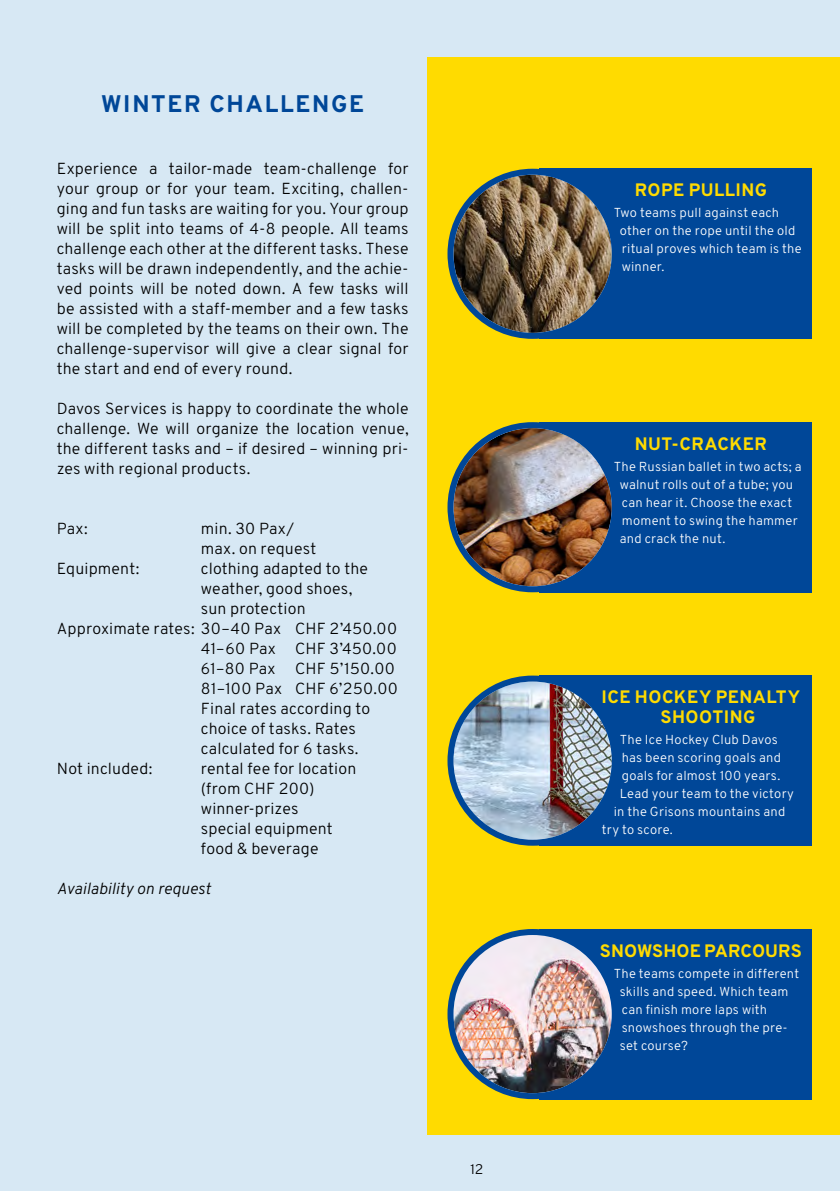
<style>
.page{position:relative;width:840px;height:1191px;background:#fff}
.page>*{position:absolute;margin:0;border:0;box-sizing:border-box;transform-origin:0 0}
.t1{font:800 24px "Overpass";letter-spacing:.07em;color:#004798}
.t2{font:800 18px/20px "Overpass";letter-spacing:.025em;color:#ffdb00}
.t3{font:800 18px "Overpass";letter-spacing:.005em;color:#ffdb00}
.t4{font:300 16px/20px "Overpass";letter-spacing:.01em;color:#000;text-align:justify}
.t5{font:italic 300 16px "Overpass";letter-spacing:.005em;color:#000}
.t6{font:300 14px "Overpass";color:#000}
.t7{font:300 13px/18px "Overpass";letter-spacing:.02em;color:#fff}
</style>
<div class="page">
<div style="left:0;top:0;width:839px;height:1191px;background:#d7e8f4"></div>
<div style="left:427px;top:57px;width:412px;height:1077px;background:#ffdb00"></div>
<div style="left:539px;top:169px;width:272px;height:170px;background:#004798"></div>
<svg style="left:450px;top:172px;width:164px;height:164px"></svg>
<img style="left:453px;top:175px;width:158px;height:158px;border-radius:79px">
<div style="left:447px;top:169px;width:170px;height:170px;border:6px solid #004798;border-radius:50%"></div>
<div style="left:539px;top:422px;width:272px;height:170px;background:#004798"></div>
<svg style="left:450px;top:425px;width:164px;height:164px"></svg>
<img style="left:453px;top:428px;width:158px;height:158px;border-radius:79px">
<div style="left:447px;top:422px;width:170px;height:170px;border:6px solid #004798;border-radius:50%"></div>
<div style="left:539px;top:675px;width:272px;height:170px;background:#004798"></div>
<svg style="left:450px;top:678px;width:164px;height:164px"></svg>
<img style="left:453px;top:681px;width:158px;height:158px;border-radius:79px">
<div style="left:447px;top:675px;width:170px;height:170px;border:6px solid #004798;border-radius:50%"></div>
<div style="left:539px;top:929px;width:272px;height:170px;background:#004798"></div>
<svg style="left:450px;top:932px;width:164px;height:164px"></svg>
<img style="left:453px;top:935px;width:158px;height:158px;border-radius:79px">
<div style="left:447px;top:929px;width:170px;height:170px;border:6px solid #004798;border-radius:50%"></div>
<h1 class="t1" style="left:101px;top:88px;width:264px">WINTER CHALLENGE</h1>
<p class="t4" style="left:57px;top:158px;width:353px">Experience a tailor-made team-challenge for your group or for your team. Exciting, challen&shy;ging and fun tasks are waiting for you. Your group will be split into teams of 4-8 people. All teams challenge each other at the different tasks. These tasks will be drawn independently, and the achie&shy;ved points will be noted down. A few tasks will be assisted with a staff-member and a few tasks will be completed by the teams on their own. The challenge-supervisor will give a clear signal for the start and end of every round.</p>
<p class="t4" style="left:57px;top:398px;width:353px">Davos Services is happy to coordinate the whole challenge. We will organize the location venue, the different tasks and – if desired – winning pri&shy;zes with regional products.</p>
<p class="t4" style="left:57px;top:518px;width:32px">Pax:</p>
<p class="t4" style="left:201px;top:518px;width:117px">min. 30 Pax/ max. on request</p>
<p class="t4" style="left:57px;top:558px;width:84px">Equipment:</p>
<p class="t4" style="left:201px;top:558px;width:168px">clothing adapted to the</p>
<p class="t4" style="left:201px;top:578px;width:153px">weather, good shoes,</p>
<p class="t4" style="left:201px;top:598px;width:106px">sun protection</p>
<p class="t4" style="left:57px;top:618px;width:342px">Approximate rates: 30–40 Pax CHF 2’450.00</p>
<p class="t4" style="left:201px;top:638px;width:197px">41–60 Pax CHF 3’450.00</p>
<p class="t4" style="left:201px;top:658px;width:195px">61–80 Pax CHF 5’150.00</p>
<p class="t4" style="left:201px;top:678px;width:198px">81–100 Pax CHF 6’250.00</p>
<p class="t4" style="left:201px;top:698px;width:171px">Final rates according to</p>
<p class="t4" style="left:201px;top:718px;width:156px">choice of tasks. Rates</p>
<p class="t4" style="left:201px;top:738px;width:159px">calculated for 6 tasks.</p>
<p class="t4" style="left:57px;top:758px;width:97px">Not included:</p>
<p class="t4" style="left:201px;top:758px;width:157px;text-align:left">rental fee for location (from CHF 200) winner-prizes<br>special equipment food &amp; beverage</p>
<p class="t5" style="left:57px;top:878px;width:156px">Availability on request</p>
<p class="t6" style="left:469px;top:1160px;width:15px">12</p>
<p class="t2" style="left:634px;top:180px;width:134px">ROPE PULLING</p>
<p class="t7" style="left:619px;top:204px;width:183px;text-indent:-6px">Two teams pull against each other on the rope until the old ritual proves which team is the winner.</p>
<p class="t2" style="left:634px;top:434px;width:134px">NUT-CRACKER</p>
<p class="t7" style="left:619px;top:457px;width:183px;text-indent:-6px">The Russian ballet in two acts; a walnut rolls out of a tube; you can hear it. Choose the exact moment to swing the hammer and crack the nut.</p>
<p class="t2" style="left:660px;top:687px;width:141px;text-indent:-59px">ICE HOCKEY PENALTY<br>SHOOTING</p>
<p class="t7" style="left:619px;top:730px;width:159px">The Ice Hockey Club Davos</p>
<p class="t7" style="left:621px;top:748px;width:161px">has been scoring goals and</p>
<p class="t7" style="left:621px;top:766px;width:160px">goals for almost 100 years.</p>
<p class="t7" style="left:619px;top:784px;width:176px">Lead your team to the victory</p>
<p class="t7" style="left:613px;top:802px;width:173px">in the Grisons mountains and</p>
<p class="t7" style="left:601px;top:820px;width:72px">try to score.</p>
<p class="t3" style="left:599px;top:939px;width:203px">SNOWSHOE PARCOURS</p>
<p class="t7" style="left:619px;top:964px;width:181px;text-indent:-6px">The teams compete in different skills and speed. Which team can finish more laps with snowshoes through the pre&shy;set course?</p>
</div>
